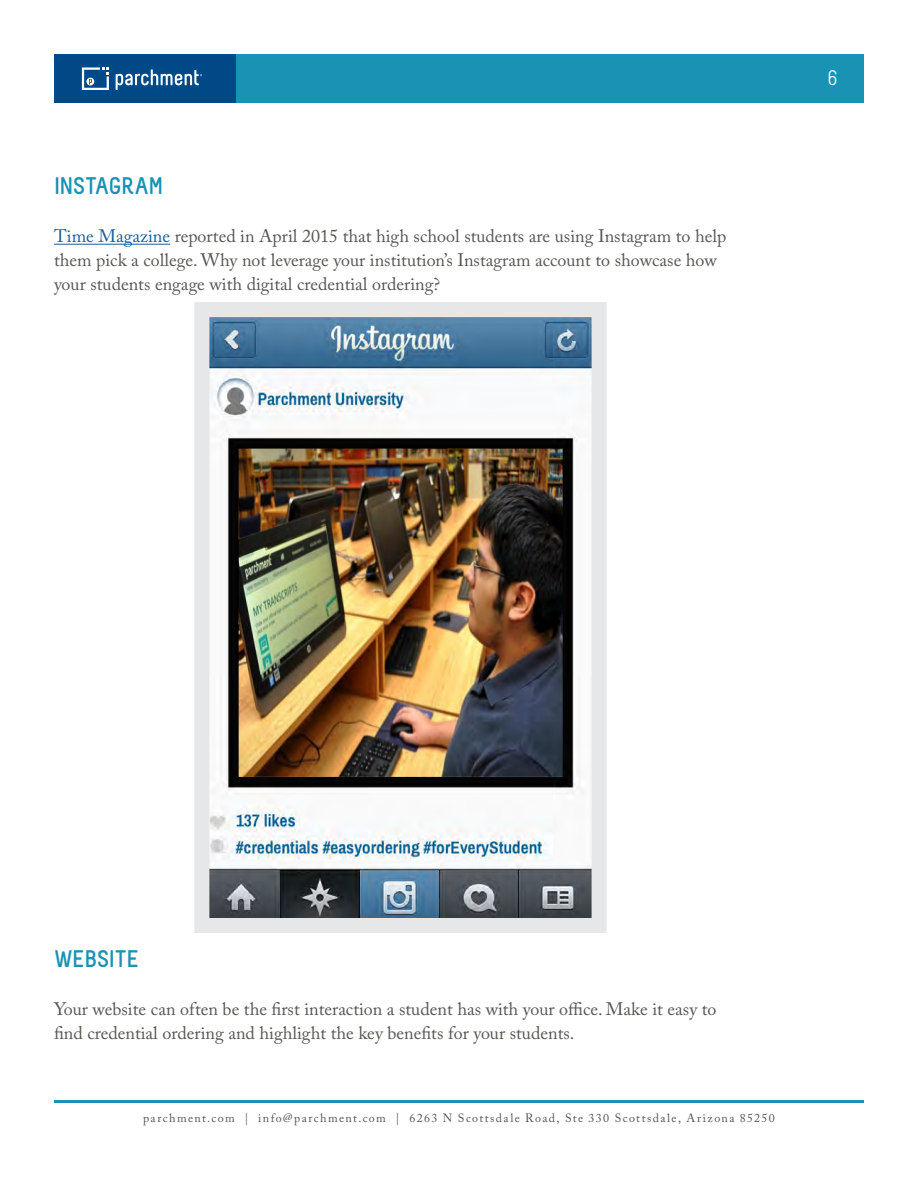
<style>
.page{position:relative;width:918px;height:1188px;background:#fff}
.page>*{position:absolute;margin:0;border:0;box-sizing:border-box;transform-origin:0 0}
.subhead{font:700 24px "Melbourne";letter-spacing:.005em;color:#1992b3}
.t1{font:21px "Melbourne";color:#fff}
.Body{font:18px/24px "Adobe Caslon Pro";color:#535850}
.t2{font:12px "Adobe Caslon Pro";letter-spacing:.115em;color:#535850}
.s1{color:#175d9e}
</style>
<div class="page">
<div style="left:236px;top:54px;width:628px;height:49px;background:#1992b3"></div>
<div style="left:54px;top:54px;width:182px;height:49px;background:#004987"></div>
<hr style="left:54px;top:1100px;width:810px;height:3px;background:#1992b3">
<svg style="left:116px;top:69px;width:86px;height:21px"></svg>
<svg style="left:82px;top:68px;width:27px;height:22px"></svg>
<hr style="left:54px;top:244px;width:116px;height:1px;background:#175d9e">
<img style="left:210px;top:318px;width:381px;height:599px">
<div style="left:194px;top:302px;width:413px;height:631px;border:15px solid #e6e7e9"></div>
<p class="subhead" style="left:54px;top:174px;width:110px">INSTAGRAM</p>
<p class="Body" style="left:54px;top:224px;width:674px"><span class="s1">Time Magazine</span> reported in April 2015 that high school students are using Instagram to help them pick a college. Why not leverage your institution’s Instagram account to showcase how your students engage with digital credential ordering?</p>
<p class="t1" style="left:828px;top:67px;width:11px">6</p>
<p class="subhead" style="left:54px;top:946px;width:86px">WEBSITE</p>
<p class="Body" style="left:54px;top:997px;width:664px">Your website can often be the first interaction a student has with your office. Make it easy to find credential ordering and highlight the key benefits for your students.</p>
<p class="t2" style="left:143px;top:1111px;width:633px">parchment.com | info@parchment.com | 6263 N Scottsdale Road, Ste 330 Scottsdale, Arizona 85250</p>
</div>
